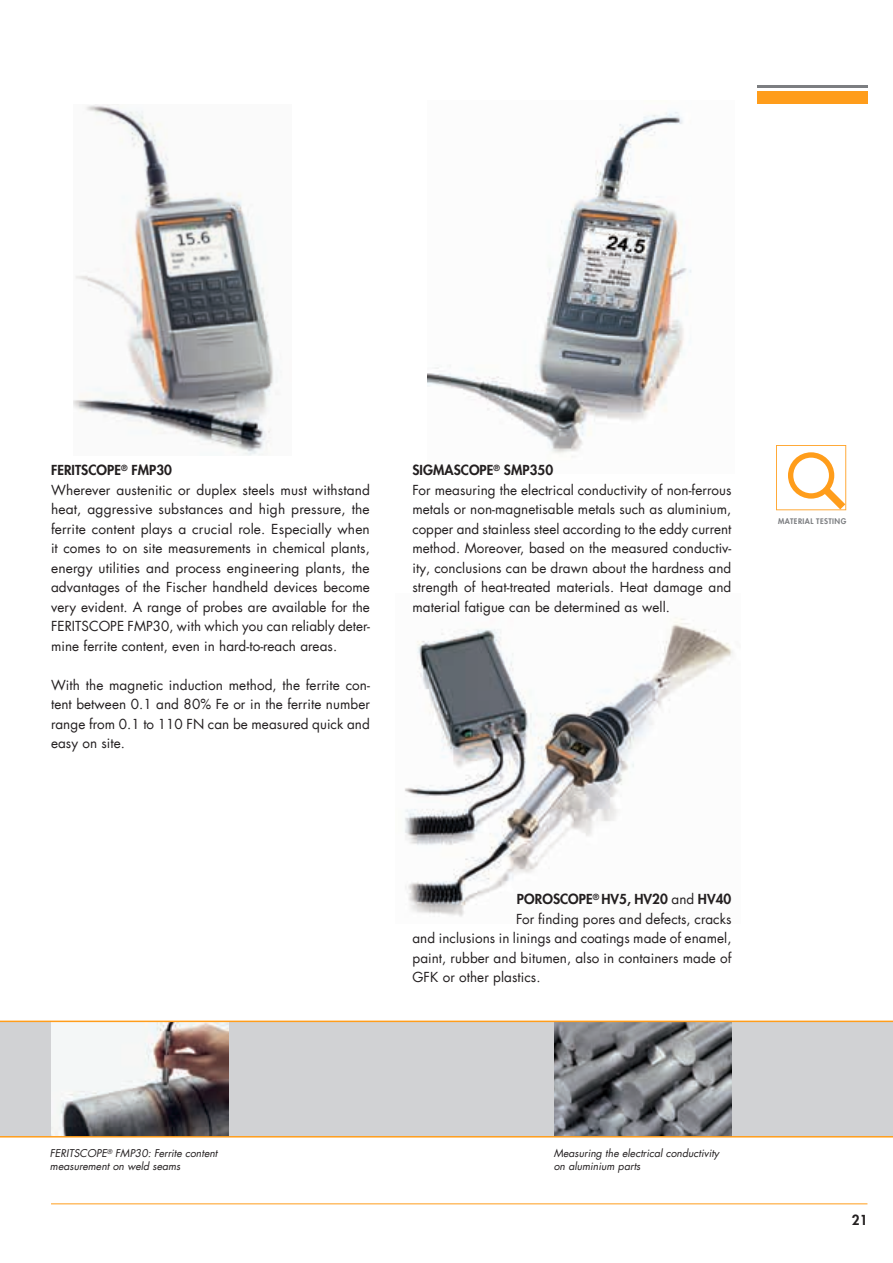
<style>
.page{position:relative;width:893px;height:1263px;background:#fff}
.page>*{position:absolute;margin:0;border:0;box-sizing:border-box;transform-origin:0 0}
.t1{font:13.5px/19.5px "Futura Com";letter-spacing:.005em;color:#231f20}
.t2{font:800 13.5px "Futura Com";letter-spacing:.005em;color:#231f20}
.t3{font:italic 10.5px/12.6px "Futura Com";color:#231f20}
.t4{font:800 7.5px "Futura Com";letter-spacing:.055em;color:#7c7e81}
.s1{font-weight:800}
.s2{font-weight:400}
</style>
<div class="page">
<hr style="left:51px;top:1203px;width:816px;height:1px;background:#ff9d1b">
<div style="left:757px;top:91px;width:110px;height:13px;background:#ff9d1b"></div>
<hr style="left:757px;top:85px;width:110px;height:2px;background:#7c7e81">
<img style="left:428px;top:111px;width:264px;height:346px">
<img style="left:73px;top:105px;width:205px;height:350px">
<div style="left:0;top:1022px;width:893px;height:114px;background:#d1d2d4"></div>
<img style="left:51px;top:1022px;width:177px;height:114px">
<img style="left:405px;top:617px;width:328px;height:300px">
<img style="left:554px;top:1022px;width:177px;height:114px">
<svg style="left:776px;top:445px;width:70px;height:65px"></svg>
<hr style="left:0;top:1020px;width:893px;height:2px;background:#ff9d1b">
<hr style="left:0;top:1136px;width:893px;height:1px;background:#ff9d1b">
<p class="t1" style="left:51px;top:460px;width:321px"><span class="s1">FERITSCOPE</span><sup>®</sup> <span class="s1">FMP30<br></span>Wherever austenitic or duplex steels must withstand heat, aggressive substances and high pressure, the ferrite content plays a crucial role. Especially when it comes to on site measurements in chemical plants, energy utilities and process engineering plants, the advantages of the Fischer handheld devices become very evident. A range of probes are available for the FERITSCOPE FMP30, with which you can reliably deter&shy;mine ferrite content, even in hard-to-reach areas.</p>
<p class="t1" style="left:51px;top:675px;width:320px;text-align:justify">With the magnetic induction method, the ferrite con&shy;tent between 0.1 and 80% Fe or in the ferrite number range from 0.1 to 110 FN can be measured quick and easy on site.</p>
<p class="t1" style="left:412px;top:460px;width:320px"><span class="s1">SIGMASCOPE</span><sup>®</sup> <span class="s1">SMP350<br></span>For measuring the electrical conductivity of non-ferrous metals or non-magnetisable metals such as aluminium, copper and stainless steel according to the eddy current method. Moreover, based on the measured conductiv&shy;ity, conclusions can be drawn about the hardness and strength of heat-treated materials. Heat damage and material fatigue can be determined as well.</p>
<p class="t4" style="left:778px;top:515px;width:70px">MATERIAL TESTING</p>
<p class="t2" style="left:517px;top:889px;width:216px">POROSCOPE<sup>®</sup> HV5, HV20 <span class="s2">and</span> HV40</p>
<p class="t1" style="left:516px;top:909px;width:217px">For finding pores and defects, cracks</p>
<p class="t1" style="left:412px;top:928px;width:321px">and inclusions in linings and coatings made of enamel,</p>
<p class="t1" style="left:412px;top:948px;width:320px">paint, rubber and bitumen, also in containers made of</p>
<p class="t1" style="left:412px;top:967px;width:130px">GFK or other plastics.</p>
<p class="t3" style="left:50px;top:1147px;width:169px">FERITSCOPE<sup>®</sup> FMP30: Ferrite content measurement on weld seams</p>
<p class="t3" style="left:554px;top:1147px;width:167px">Measuring the electrical conductivity on aluminium parts</p>
<p class="t2" style="left:852px;top:1209px;width:17px">21</p>
</div>
